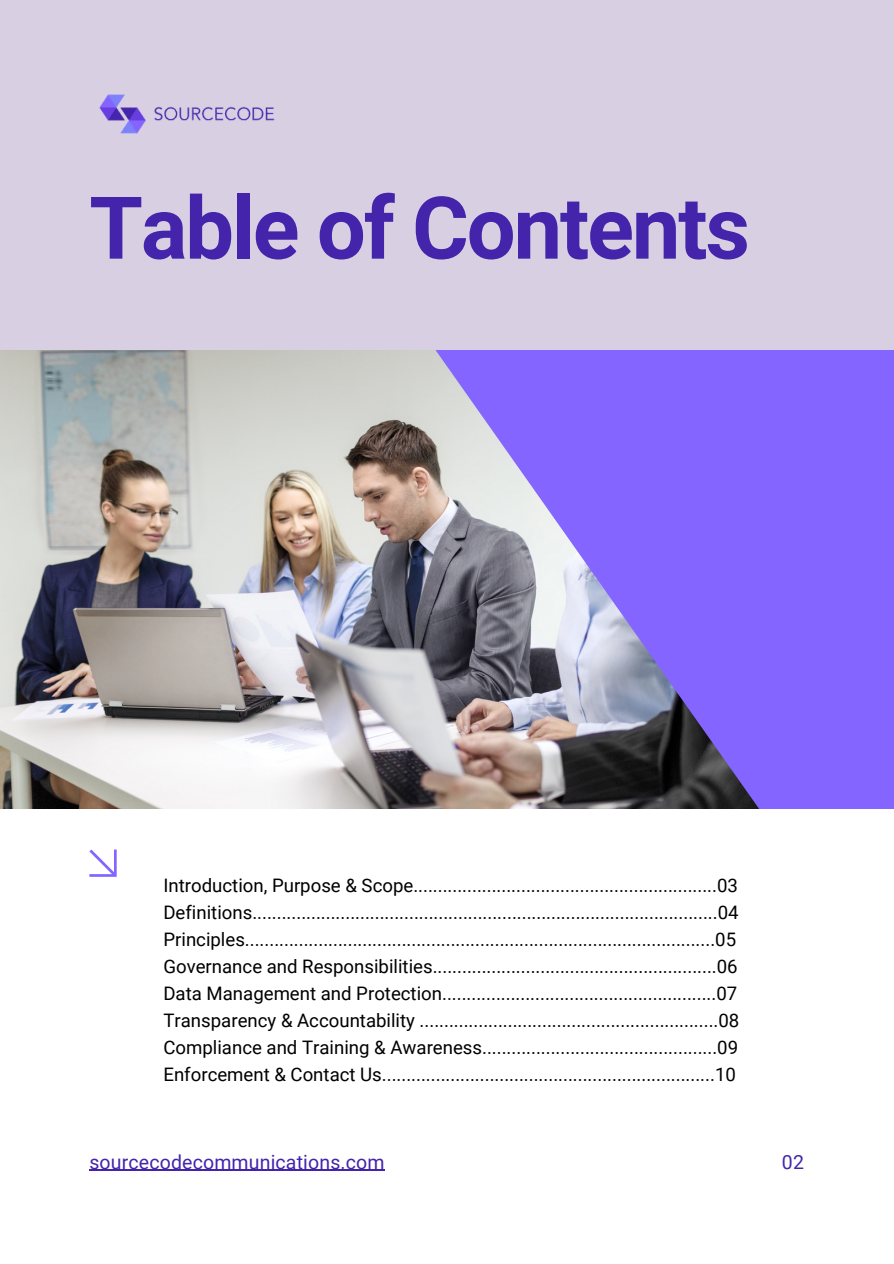
<style>
.page{position:relative;width:894px;height:1264px;background:#fff}
.page>*{position:absolute;margin:0;border:0;box-sizing:border-box;transform-origin:0 0}
.t1{font:700 86.7px "Roboto";letter-spacing:-.025em;color:#4424ab}
.t2{font:19.5px "Roboto";letter-spacing:.01em;color:#4424ab}
.t3{font:18.6px "Roboto";color:#000}
</style>
<div class="page">
<img style="left:0;top:349px;width:435px;height:459px">
<svg style="left:435px;top:349px;width:458px;height:460px;background:#8974d8"></svg>
<div style="left:0;top:0;width:892px;height:349px;background:#d8d0e2"></div>
<hr style="left:89px;top:1169px;width:295px;height:1px;background:#4424ab">
<svg style="left:89px;top:849px;width:27px;height:27px"></svg>
<img style="left:99px;top:94px;width:176px;height:40px">
<p class="t1" style="left:89px;top:178px;width:662px">Table of Contents</p>
<p class="t3" style="left:163px;top:874px;width:576px">Introduction, Purpose &amp; Scope..............................................................03</p>
<p class="t3" style="left:163px;top:901px;width:576px">Definitions...............................................................................................04</p>
<p class="t3" style="left:163px;top:928px;width:574px">Principles................................................................................................05</p>
<p class="t3" style="left:163px;top:955px;width:575px">Governance and Responsibilities..........................................................06</p>
<p class="t3" style="left:163px;top:982px;width:575px">Data Management and Protection........................................................07</p>
<p class="t3" style="left:163px;top:1009px;width:577px">Transparency &amp; Accountability .............................................................08</p>
<p class="t3" style="left:163px;top:1036px;width:576px">Compliance and Training &amp; Awareness................................................09</p>
<p class="t3" style="left:163px;top:1063px;width:573px">Enforcement &amp; Contact Us....................................................................10</p>
<p class="t2" style="left:89px;top:1150px;width:296px">sourcecodecommunications.com</p>
<p class="t2" style="left:781px;top:1150px;width:24px">02</p>
</div>
